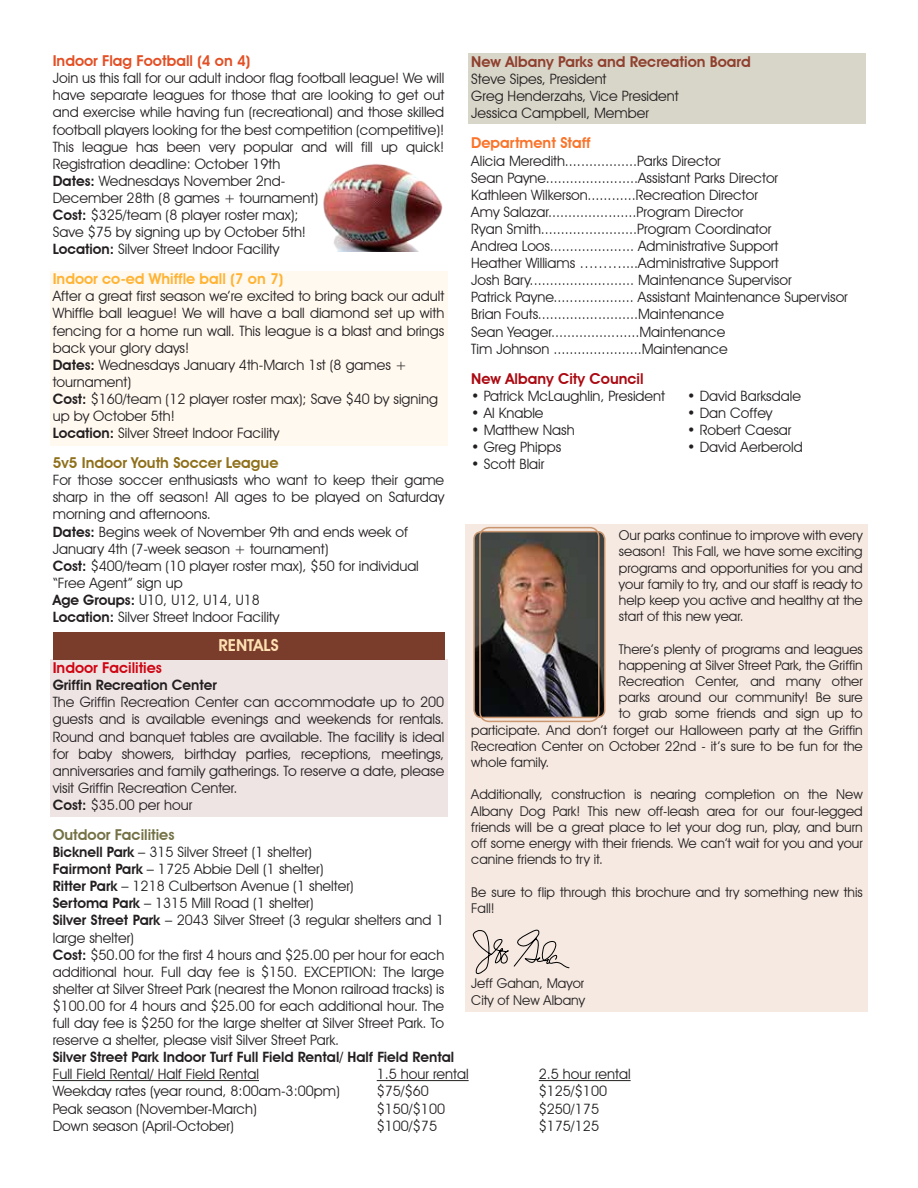
<style>
.page{position:relative;width:918px;height:1188px;background:#fff}
.page>*{position:absolute;margin:0;border:0;box-sizing:border-box;transform-origin:0 0}
.t1{font:600 16.5px "Avant Garde IT Cby BT";color:#ffe0b3}
.t2{font:600 15px "Avant Garde IT Cby BT";color:#8f402e}
.t3{font:600 15px "Avant Garde IT Cby BT";color:#ffb333}
.t4{font:600 15px "Avant Garde IT Cby BT";color:#8f701a}
.t5{font:600 15px "Avant Garde IT Cby BT";color:#e34f24}
.t6{font:600 15px "Avant Garde IT Cby BT";color:#ab0a12}
.t7{font:600 15px "Avant Garde IT Cby BT";color:#737145}
.t8{font:600 15px "Avant Garde IT Cby BT";color:#cf0512}
.t9{font:600 15px "Avant Garde IT Cby BT";color:#fa7329}
.t10{font:14.25px/17.1px "Avant Garde IT Cby BT";color:#231f20}
.t11{font:600 14.25px "Avant Garde IT Cby BT";color:#231f20}
.t12{font:13.5px/16.2px "Avant Garde IT Cby BT";color:#231f20;text-align:justify}
.s1{font-weight:600}
</style>
<div class="page">
<div style="left:468px;top:54px;width:397px;height:70px;background:#d8d5c9"></div>
<div style="left:50px;top:271px;width:397px;height:174px;background:#fff9f0"></div>
<div style="left:50px;top:659px;width:397px;height:157px;background:#eee4e4"></div>
<div style="left:53px;top:632px;width:391px;height:27px;background:#7a3d2b"></div>
<hr style="left:53px;top:1080px;width:206px;height:1px;background:#231f20">
<hr style="left:377px;top:1080px;width:92px;height:1px;background:#231f20">
<hr style="left:539px;top:1080px;width:92px;height:1px;background:#231f20">
<img style="left:323px;top:164px;width:120px;height:87px">
<div style="left:465px;top:524px;width:403px;height:488px;background:#f5e9e1"></div>
<svg style="left:472px;top:929px;width:98px;height:46px"></svg>
<img style="left:476px;top:532px;width:129px;height:185px">
<div style="left:473px;top:531px;width:132px;height:187px;border:2px solid #c99670;border-radius:8px"></div>
<div style="left:479px;top:527px;width:121px;height:195px;border:2px solid #c99670;border-radius:9px"></div>
<p class="t5" style="left:53px;top:52px;width:199px">Indoor Flag Football (4 on 4)</p>
<p class="t10" style="left:53px;top:70px;width:393px">Join us this fall for our adult indoor flag football league! We will have separate leagues for those that are looking to get out and exercise while having fun (recreational) and those skilled football players looking for the best competition (competitive)!<br>This league has been very popular and will fill up quick!<br>Registration deadline: October 19th<br><span class="s1">Dates:</span> Wednesdays November 2nd-<br>December 28th (8 games + tournament)<br><span class="s1">Cost:</span> $325/team (8 player roster max);<br>Save $75 by signing up by October 5th!<br><span class="s1">Location:</span> Silver Street Indoor Facility</p>
<p class="t3" style="left:53px;top:270px;width:232px">Indoor co-ed Whiffle ball (7 on 7)</p>
<p class="t10" style="left:53px;top:288px;width:393px">After a great first season we’re excited to bring back our adult Whiffle ball league! We will have a ball diamond set up with fencing for a home run wall. This league is a blast and brings back your glory days!<br><span class="s1">Dates:</span> Wednesdays January 4th-March 1st (8 games + tournament)<br><span class="s1">Cost:</span> $160/team (12 player roster max); Save $40 by signing up by October 5th!<br><span class="s1">Location:</span> Silver Street Indoor Facility</p>
<p class="t4" style="left:53px;top:454px;width:227px">5v5 Indoor Youth Soccer League</p>
<p class="t10" style="left:53px;top:472px;width:393px">For those soccer enthusiasts who want to keep their game sharp in the off season! All ages to be played on Saturday morning and afternoons.<br><span class="s1">Dates:</span> Begins week of November 9th and ends week of January 4th (7-week season + tournament)<br><span class="s1">Cost:</span> $400/team (10 player roster max), $50 for individual “Free Agent” sign up<br><span class="s1">Age Groups:</span> U10, U12, U14, U18<br><span class="s1">Location:</span> Silver Street Indoor Facility</p>
<p class="t2" style="left:471px;top:53px;width:281px">New Albany Parks and Recreation Board</p>
<p class="t10" style="left:471px;top:71px;width:209px">Steve Sipes, President<br>Greg Henderzahs, Vice President<br>Jessica Campbell, Member</p>
<p class="t9" style="left:471px;top:134px;width:121px">Department Staff</p>
<p class="t10" style="left:471px;top:152px;width:378px">Alicia Meredith..................Parks Director<br>Sean Payne.......................Assistant Parks Director<br>Kathleen Wilkerson............Recreation Director<br>Amy Salazar......................Program Director<br>Ryan Smith........................Program Coordinator<br>Andrea Loos..................... Administrative Support<br>Heather Williams ………....Administrative Support<br>Josh Bary.......................... Maintenance Supervisor<br>Patrick Payne.................... Assistant Maintenance Supervisor Brian Fouts.........................Maintenance<br>Sean Yeager......................Maintenance<br>Tim Johnson ......................Maintenance</p>
<p class="t6" style="left:471px;top:369px;width:174px">New Albany City Council</p>
<p class="t10" style="left:471px;top:387px;width:195px">• Patrick McLaughlin, President</p>
<p class="t10" style="left:687px;top:387px;width:115px">• David Barksdale</p>
<p class="t10" style="left:471px;top:404px;width:74px">• Al Knable</p>
<p class="t10" style="left:687px;top:404px;width:87px">• Dan Coffey</p>
<p class="t10" style="left:471px;top:421px;width:105px">• Matthew Nash</p>
<p class="t10" style="left:687px;top:421px;width:106px">• Robert Caesar</p>
<p class="t10" style="left:471px;top:438px;width:91px">• Greg Phipps</p>
<p class="t10" style="left:687px;top:438px;width:117px">• David Aerberold</p>
<p class="t10" style="left:471px;top:455px;width:75px">• Scott Blair</p>
<p class="t12" style="left:619px;top:527px;width:245px">Our parks continue to improve with every season! This Fall, we have some exciting programs and opportunities for you and your family to try, and our staff is ready to help keep you active and healthy at the start of this new year.</p>
<p class="t12" style="left:619px;top:641px;width:245px">There’s plenty of programs and leagues</p>
<p class="t12" style="left:619px;top:657px;width:245px">happening at Silver Street Park, the Griffin</p>
<p class="t12" style="left:619px;top:673px;width:245px">Recreation Center, and many other</p>
<p class="t12" style="left:619px;top:689px;width:245px">parks around our community! Be sure</p>
<p class="t12" style="left:619px;top:705px;width:245px">to grab some friends and sign up to</p>
<p class="t12" style="left:471px;top:722px;width:393px">participate. And don’t forget our Halloween party at the Griffin</p>
<p class="t12" style="left:471px;top:738px;width:393px">Recreation Center on October 22nd - it’s sure to be fun for the</p>
<p class="t12" style="left:471px;top:754px;width:79px">whole family.</p>
<p class="t12" style="left:471px;top:786px;width:393px">Additionally, construction is nearing completion on the New Albany Dog Park! This new off-leash area for our four-legged friends will be a great place to let your dog run, play, and burn off some energy with their friends. We can’t wait for you and your canine friends to try it.</p>
<p class="t12" style="left:471px;top:884px;width:393px">Be sure to flip through this brochure and try something new this<br>Fall!</p>
<p class="t1" style="left:218px;top:636px;width:62px">RENTALS</p>
<p class="t8" style="left:53px;top:659px;width:111px">Indoor Facilities</p>
<p class="t11" style="left:53px;top:677px;width:166px">Griffin Recreation Center</p>
<p class="t10" style="left:53px;top:694px;width:393px">The Griffin Recreation Center can accommodate up to 200 guests and is available evenings and weekends for rentals.<br>Round and banquet tables are available. The facility is ideal for baby showers, birthday parties, receptions, meetings, anniversaries and family gatherings. To reserve a date, please visit Griffin Recreation Center.<br><span class="s1">Cost:</span> $35.00 per hour</p>
<p class="t7" style="left:53px;top:826px;width:123px">Outdoor Facilities</p>
<p class="t10" style="left:53px;top:843px;width:393px"><span class="s1">Bicknell Park</span> – 315 Silver Street (1 shelter)<br><span class="s1">Fairmont Park</span> – 1725 Abbie Dell (1 shelter)<br><span class="s1">Ritter Park</span> – 1218 Culbertson Avenue (1 shelter)<br><span class="s1">Sertoma Park</span> – 1315 Mill Road (1 shelter)<br><span class="s1">Silver Street Park</span> – 2043 Silver Street (3 regular shelters and 1 large shelter)<br><span class="s1">Cost:</span> $50.00 for the first 4 hours and $25.00 per hour for each additional hour. Full day fee is $150. EXCEPTION: The large shelter at Silver Street Park (nearest the Monon railroad tracks) is $100.00 for 4 hours and $25.00 for each additional hour. The full day fee is $250 for the large shelter at Silver Street Park. To reserve a shelter, please visit Silver Street Park.</p>
<p class="t11" style="left:53px;top:1049px;width:403px">Silver Street Park Indoor Turf Full Field Rental/ Half Field Rental</p>
<p class="t10" style="left:53px;top:1066px;width:208px">Full Field Rental/ Half Field Rental</p>
<p class="t10" style="left:377px;top:1066px;width:93px">1.5 hour rental</p>
<p class="t10" style="left:539px;top:1066px;width:93px">2.5 hour rental</p>
<p class="t10" style="left:53px;top:1083px;width:289px">Weekday rates (year round, 8:00am-3:00pm)</p>
<p class="t10" style="left:377px;top:1083px;width:54px">$75/$60</p>
<p class="t10" style="left:539px;top:1083px;width:70px">$125/$100</p>
<p class="t10" style="left:53px;top:1100px;width:206px">Peak season (November-March)</p>
<p class="t10" style="left:377px;top:1100px;width:70px">$150/$100</p>
<p class="t10" style="left:539px;top:1100px;width:62px">$250/175</p>
<p class="t10" style="left:53px;top:1117px;width:183px">Down season (April-October)</p>
<p class="t10" style="left:377px;top:1117px;width:62px">$100/$75</p>
<p class="t10" style="left:539px;top:1117px;width:62px">$175/125</p>
<p class="t12" style="left:471px;top:975px;width:115px">Jeff Gahan, Mayor<br>City of New Albany</p>
</div>
